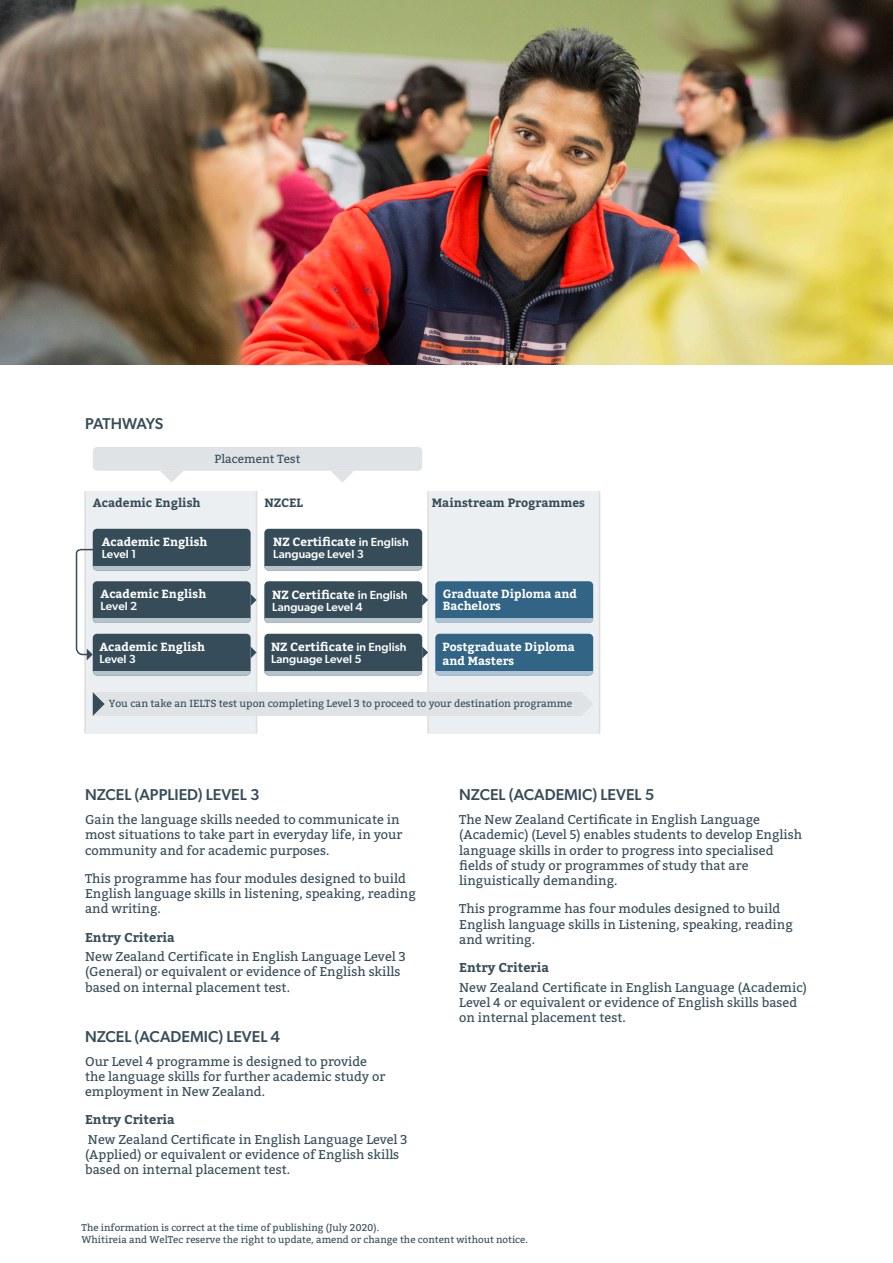
<style>
.page{position:relative;width:893px;height:1263px;background:#fff}
.page>*{position:absolute;margin:0;border:0;box-sizing:border-box;transform-origin:0 0}
.Body_Copy{font:500 15.75px "Gibson";color:#364d59}
.Section_Header{font:500 15.75px "Gibson";color:#364d59}
.Section_Header-2{font:500 15.75px "Gibson";letter-spacing:-.035em;color:#364d59}
.Body_Copy-2{font:12.75px/15.3px "Bitter";color:#364d59}
.Body_Header{font:700 12.75px "Bitter";color:#364d59}
.t1{font:700 12px "Bitter";color:#364d59}
.t2{font:500 11.7px/12px "Gibson";color:#fff}
.t3{font:700 11.7px/12px "Bitter";color:#fff}
.t4{font:11.7px "Bitter";color:#364d59}
.t5{font:10.2px "Bitter";color:#364d59}
.t6{font:9.75px/11.7px "Bitter";color:#364d59}
.s1{font-family:"Bitter";font-weight:700}
.s2{font-family:"Gibson";font-weight:500}
.s3{font-weight:700}
</style>
<div class="page">
<img style="left:0;top:0;width:893px;height:364px">
<div style="left:85px;top:491px;width:172px;height:242px;background:#ebeff1"></div>
<hr style="left:84px;top:491px;width:2px;height:242px;background:#dcdddf">
<hr style="left:256px;top:491px;width:1px;height:242px;background:#dcdddf">
<div style="left:428px;top:491px;width:172px;height:242px;background:#ebeff1"></div>
<hr style="left:427px;top:491px;width:2px;height:242px;background:#dcdddf">
<hr style="left:599px;top:491px;width:1px;height:242px;background:#dcdddf">
<div style="left:93px;top:529px;width:158px;height:41px;background:#364d59;border-radius:4px"></div>
<hr style="left:93px;top:566px;width:158px;height:4px;background:#b5c3cb">
<div style="left:264px;top:529px;width:158px;height:41px;background:#364d59;border-radius:4px"></div>
<hr style="left:264px;top:566px;width:158px;height:4px;background:#b5c3cb">
<div style="left:93px;top:581px;width:158px;height:42px;background:#364d59;border-radius:4px"></div>
<hr style="left:93px;top:619px;width:158px;height:4px;background:#b5c3cb">
<div style="left:264px;top:581px;width:158px;height:42px;background:#364d59;border-radius:4px"></div>
<hr style="left:264px;top:619px;width:158px;height:4px;background:#b5c3cb">
<div style="left:435px;top:581px;width:158px;height:42px;background:#326485;border-radius:4px"></div>
<hr style="left:435px;top:619px;width:158px;height:4px;background:#b0c3d5">
<div style="left:93px;top:634px;width:158px;height:41px;background:#364d59;border-radius:4px"></div>
<hr style="left:93px;top:671px;width:158px;height:4px;background:#b5c3cb">
<div style="left:264px;top:634px;width:158px;height:41px;background:#364d59;border-radius:4px"></div>
<hr style="left:264px;top:671px;width:158px;height:4px;background:#b5c3cb">
<div style="left:435px;top:634px;width:158px;height:41px;background:#326485;border-radius:4px"></div>
<hr style="left:435px;top:671px;width:158px;height:4px;background:#b0c3d5">
<svg style="left:422px;top:646px;width:6px;height:12px"></svg>
<svg style="left:251px;top:594px;width:6px;height:12px"></svg>
<svg style="left:251px;top:647px;width:6px;height:11px"></svg>
<svg style="left:422px;top:594px;width:6px;height:12px"></svg>
<svg style="left:75px;top:548px;width:22px;height:112px"></svg>
<div style="left:93px;top:692px;width:489px;height:24px;background:#e0e3e6"></div>
<div style="left:93px;top:447px;width:329px;height:24px;background:#e0e3e6;border-radius:4px"></div>
<svg style="left:93px;top:692px;width:12px;height:24px"></svg>
<svg style="left:582px;top:693px;width:11px;height:22px"></svg>
<svg style="left:331px;top:471px;width:23px;height:12px"></svg>
<svg style="left:160px;top:471px;width:23px;height:12px"></svg>
<p class="Section_Header-2" style="left:85px;top:414px;width:80px">PATHWAYS</p>
<p class="t4" style="left:215px;top:451px;width:87px">Placement Test</p>
<p class="t1" style="left:93px;top:495px;width:109px">Academic English</p>
<p class="t1" style="left:264px;top:495px;width:40px">NZCEL</p>
<p class="t1" style="left:432px;top:495px;width:155px">Mainstream Programmes</p>
<p class="t3" style="left:102px;top:536px;width:107px">Academic English</p>
<p class="t2" style="left:102px;top:548px;width:36px">Level 1</p>
<p class="t2" style="left:273px;top:536px;width:137px"><span class="s1">NZ Certificate</span> in English<br>Language Level 3</p>
<p class="t3" style="left:101px;top:589px;width:107px">Academic English<br><span class="s2">Level 2</span></p>
<p class="t2" style="left:272px;top:588px;width:137px"><span class="s1">NZ Certificate</span> in English<br>Language Level 4</p>
<p class="t3" style="left:443px;top:589px;width:136px">Graduate Diploma and<br>Bachelors</p>
<p class="t3" style="left:99px;top:641px;width:107px">Academic English<br><span class="s2">Level 3</span></p>
<p class="t2" style="left:271px;top:641px;width:137px"><span class="s1">NZ Certificate</span> in English<br>Language Level 5</p>
<p class="t3" style="left:442px;top:640px;width:134px;line-height:14.1px">Postgraduate Diploma and Masters</p>
<p class="t5" style="left:109px;top:697px;width:465px">You can take an IELTS test upon completing Level 3 to proceed to your destination programme</p>
<p class="Body_Copy" style="left:85px;top:785px;width:176px">NZCEL (APPLIED) LEVEL 3</p>
<p class="Body_Copy-2" style="left:85px;top:812px;width:319px">Gain the language skills needed to communicate in most situations to take part in everyday life, in your community and for academic purposes.</p>
<p class="Body_Copy-2" style="left:85px;top:871px;width:332px">This programme has four modules designed to build<br>English language skills in listening, speaking, reading and writing.</p>
<p class="Body_Copy-2" style="left:85px;top:927px;width:322px;line-height:19.6px"><span class="s3">Entry Criteria<br></span>New Zealand Certificate in English Language Level 3</p>
<p class="Body_Copy-2" style="left:85px;top:964px;width:317px">(General) or equivalent or evidence of English skills based on internal placement test.</p>
<p class="Body_Copy" style="left:85px;top:1027px;width:197px">NZCEL (ACADEMIC) LEVEL 4</p>
<p class="Body_Copy-2" style="left:85px;top:1053px;width:302px">Our Level 4 programme is designed to provide the language skills for further academic study or employment in New Zealand.</p>
<p class="Body_Copy-2" style="left:85px;top:1110px;width:324px;line-height:19.5px"><span class="s3">Entry Criteria<br></span>New Zealand Certificate in English Language Level 3</p>
<p class="Body_Copy-2" style="left:85px;top:1147px;width:316px">(Applied) or equivalent or evidence of English skills based on internal placement test.</p>
<p class="Section_Header" style="left:459px;top:785px;width:197px">NZCEL (ACADEMIC) LEVEL 5</p>
<p class="Body_Copy-2" style="left:459px;top:812px;width:344px">The New Zealand Certificate in English Language (Academic) (Level 5) enables students to develop English language skills in order to progress into specialised fields of study or programmes of study that are linguistically demanding.</p>
<p class="Body_Copy-2" style="left:459px;top:901px;width:335px">This programme has four modules designed to build<br>English language skills in Listening, speaking, reading and writing.</p>
<p class="Body_Header" style="left:459px;top:959px;width:91px">Entry Criteria</p>
<p class="Body_Copy-2" style="left:459px;top:980px;width:349px">New Zealand Certificate in English Language (Academic)<br>Level 4 or equivalent or evidence of English skills based on internal placement test.</p>
<p class="t6" style="left:81px;top:1221px;width:448px">The information is correct at the time of publishing (July 2020).<br>Whitireia and WelTec reserve the right to update, amend or change the content without notice.</p>
</div>
